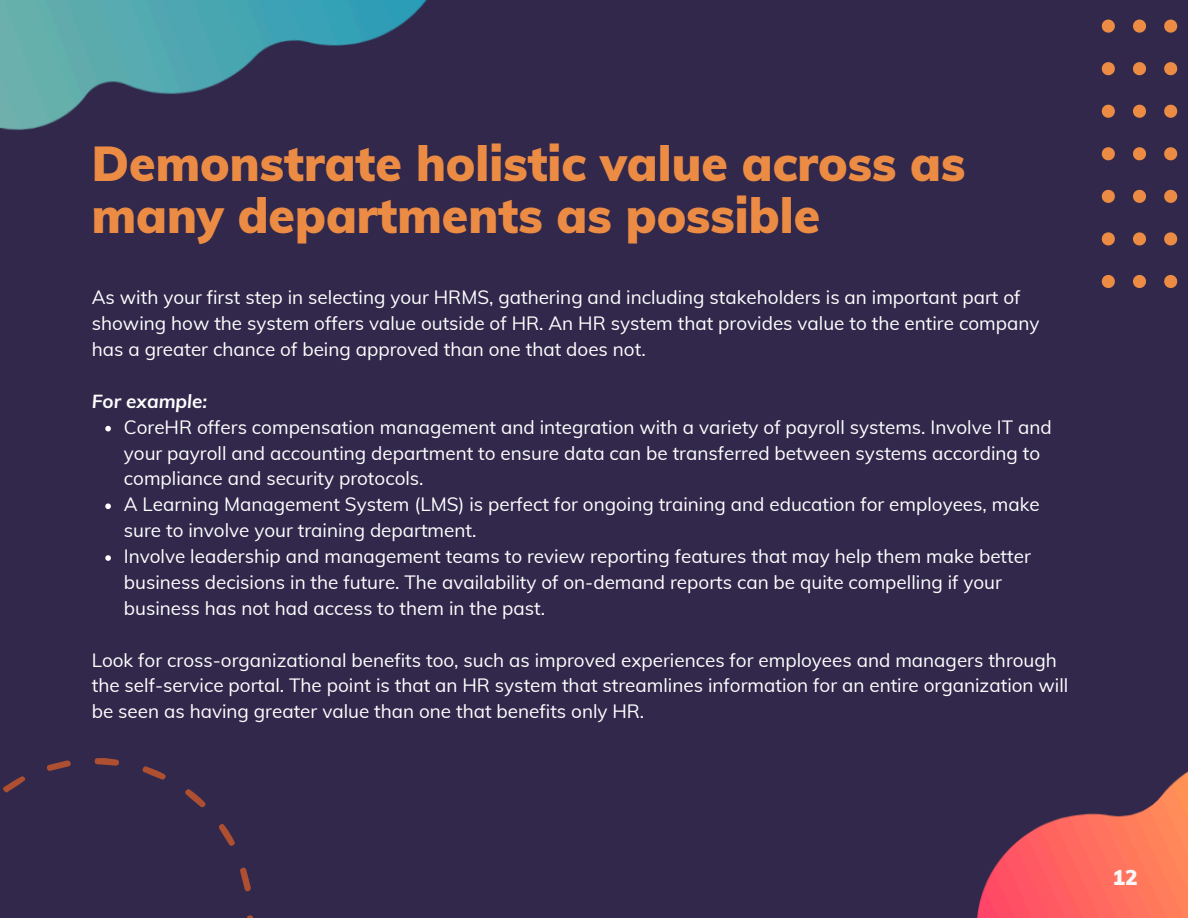
<style>
.page{position:relative;width:1188px;height:918px;background:#31284b}
.page>*{position:absolute;margin:0;border:0;box-sizing:border-box;transform-origin:0 0}
.t1{font:900 48px/51.8px "Muli";color:#ec8c44}
.t2{font:900 21px "Muli";color:#f7f7f7}
.t3{font:18.9px/25.8px "Muli";color:#fff}
.t4{font:italic 700 18.9px "Muli";color:#fff}
</style>
<div class="page">
<img style="left:977px;top:771px;width:211px;height:147px">
<svg style="left:105px;top:426px;width:6px;height:5px"></svg>
<svg style="left:105px;top:503px;width:6px;height:6px"></svg>
<svg style="left:105px;top:555px;width:6px;height:6px"></svg>
<img style="left:0;top:0;width:427px;height:131px">
<svg style="left:1164px;top:20px;width:13px;height:13px"></svg>
<svg style="left:1164px;top:62px;width:13px;height:13px"></svg>
<svg style="left:1164px;top:105px;width:13px;height:13px"></svg>
<svg style="left:1164px;top:147px;width:13px;height:13px"></svg>
<svg style="left:1164px;top:190px;width:13px;height:13px"></svg>
<svg style="left:1164px;top:232px;width:13px;height:13px"></svg>
<svg style="left:1164px;top:275px;width:13px;height:13px"></svg>
<svg style="left:1133px;top:20px;width:13px;height:13px"></svg>
<svg style="left:1133px;top:62px;width:13px;height:13px"></svg>
<svg style="left:1133px;top:105px;width:13px;height:13px"></svg>
<svg style="left:1133px;top:147px;width:13px;height:13px"></svg>
<svg style="left:1133px;top:190px;width:13px;height:13px"></svg>
<svg style="left:1133px;top:232px;width:13px;height:13px"></svg>
<svg style="left:1133px;top:275px;width:13px;height:13px"></svg>
<svg style="left:1102px;top:20px;width:13px;height:13px"></svg>
<svg style="left:1102px;top:62px;width:13px;height:13px"></svg>
<svg style="left:1102px;top:105px;width:13px;height:13px"></svg>
<svg style="left:1102px;top:147px;width:13px;height:13px"></svg>
<svg style="left:1102px;top:190px;width:13px;height:13px"></svg>
<svg style="left:1102px;top:232px;width:13px;height:13px"></svg>
<svg style="left:1102px;top:275px;width:13px;height:13px"></svg>
<svg style="left:95px;top:758px;width:24px;height:8px"></svg>
<svg style="left:247px;top:915px;width:6px;height:3px"></svg>
<svg style="left:185px;top:789px;width:21px;height:19px"></svg>
<svg style="left:3px;top:776px;width:23px;height:17px"></svg>
<svg style="left:218px;top:824px;width:17px;height:22px"></svg>
<svg style="left:46px;top:760px;width:25px;height:11px"></svg>
<svg style="left:240px;top:867px;width:11px;height:25px"></svg>
<svg style="left:142px;top:766px;width:24px;height:14px"></svg>
<p class="t1" style="left:92px;top:137px;width:875px">Demonstrate holistic value across as many departments as possible</p>
<p class="t3" style="left:92px;top:284px;width:949px">As with your first step in selecting your HRMS, gathering and including stakeholders is an important part of showing how the system offers value outside of HR. An HR system that provides value to the entire company has a greater chance of being approved than one that does not.</p>
<h1 class="t4" style="left:92px;top:389px;width:117px">For example:</h1>
<p class="t3" style="left:124px;top:414px;width:929px">CoreHR offers compensation management and integration with a variety of payroll systems. Involve IT and your payroll and accounting department to ensure data can be transferred between systems according to compliance and security protocols.</p>
<h2 class="t3" style="left:124px;top:491px;width:917px">A Learning Management System (LMS) is perfect for ongoing training and education for employees, make sure to involve your training department.</h2>
<p class="t3" style="left:124px;top:543px;width:909px">Involve leadership and management teams to review reporting features that may help them make better business decisions in the future. The availability of on-demand reports can be quite compelling if your business has not had access to them in the past.</p>
<p class="t3" style="left:92px;top:647px;width:978px">Look for cross-organizational benefits too, such as improved experiences for employees and managers through the self-service portal. The point is that an HR system that streamlines information for an entire organization will be seen as having greater value than one that benefits only HR.</p>
<p class="t2" style="left:1112px;top:864px;width:27px">12</p>
</div>
